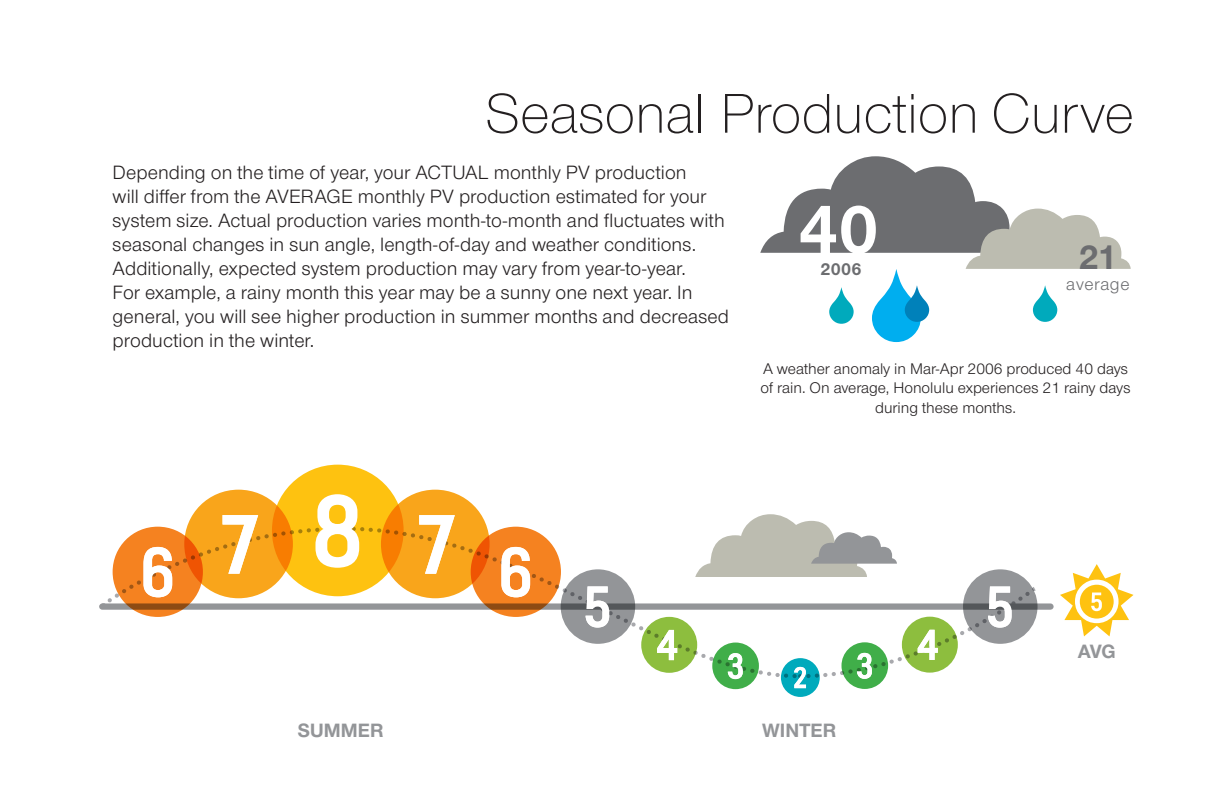
<style>
.page{position:relative;width:1224px;height:792px;background:#fff}
.page>*{position:absolute;margin:0;border:0;box-sizing:border-box;transform-origin:0 0}
.t1{font:700 72px "Nimbus San Nov";color:#fff}
.t2{font:300 58px "Nimbus San Nov";letter-spacing:-.005em;color:#231f20}
.t3{font:700 36px "Nimbus San Nov";color:#6c6d70}
.t4{font:20px/24px "Nimbus San Nov";letter-spacing:.005em;color:#231f20}
.t5{font:700 20px "Nimbus San Nov";color:#939598}
.t6{font:18px "Nimbus San Nov";letter-spacing:.035em;color:#6c6d70}
.t7{font:700 18px "Nimbus San Nov";color:#6c6d70}
.t8{font:16px/19.2px "Nimbus San Nov";color:#231f20;text-align:center}
</style>
<div class="page">
<svg style="left:760px;top:156px;width:371px;height:186px"></svg>
<svg style="left:103px;top:465px;width:532px;height:179px"></svg>
<svg style="left:641px;top:514px;width:493px;height:183px"></svg>
<p class="t2" style="left:486px;top:81px;width:650px">Seasonal Production Curve</p>
<p class="t4" style="left:113px;top:160px;width:618px">Depending on the time of year, your ACTUAL monthly PV production<br>will differ from the AVERAGE monthly PV production estimated for your system size. Actual production varies month-to-month and fluctuates with seasonal changes in sun angle, length-of-day and weather conditions.<br>Additionally, expected system production may vary from year-to-year.<br>For example, a rainy month this year may be a sunny one next year. In general, you will see higher production in summer months and decreased production in the winter.</p>
<p class="t1" style="left:798px;top:187px;width:82px">40</p>
<p class="t7" style="left:821px;top:258px;width:42px">2006</p>
<p class="t3" style="left:1079px;top:236px;width:40px">21</p>
<p class="t6" style="left:1066px;top:274px;width:65px">average</p>
<p class="t8" style="left:760px;top:359px;width:372px">A weather anomaly in Mar-Apr 2006 produced 40 days of rain. On average, Honolulu experiences 21 rainy days during these months.</p>
<p class="t5" style="left:298px;top:719px;width:87px">SUMMER</p>
<p class="t5" style="left:762px;top:719px;width:76px">WINTER</p>
<p class="t5" style="left:1078px;top:639px;width:40px">AVG</p>
</div>
